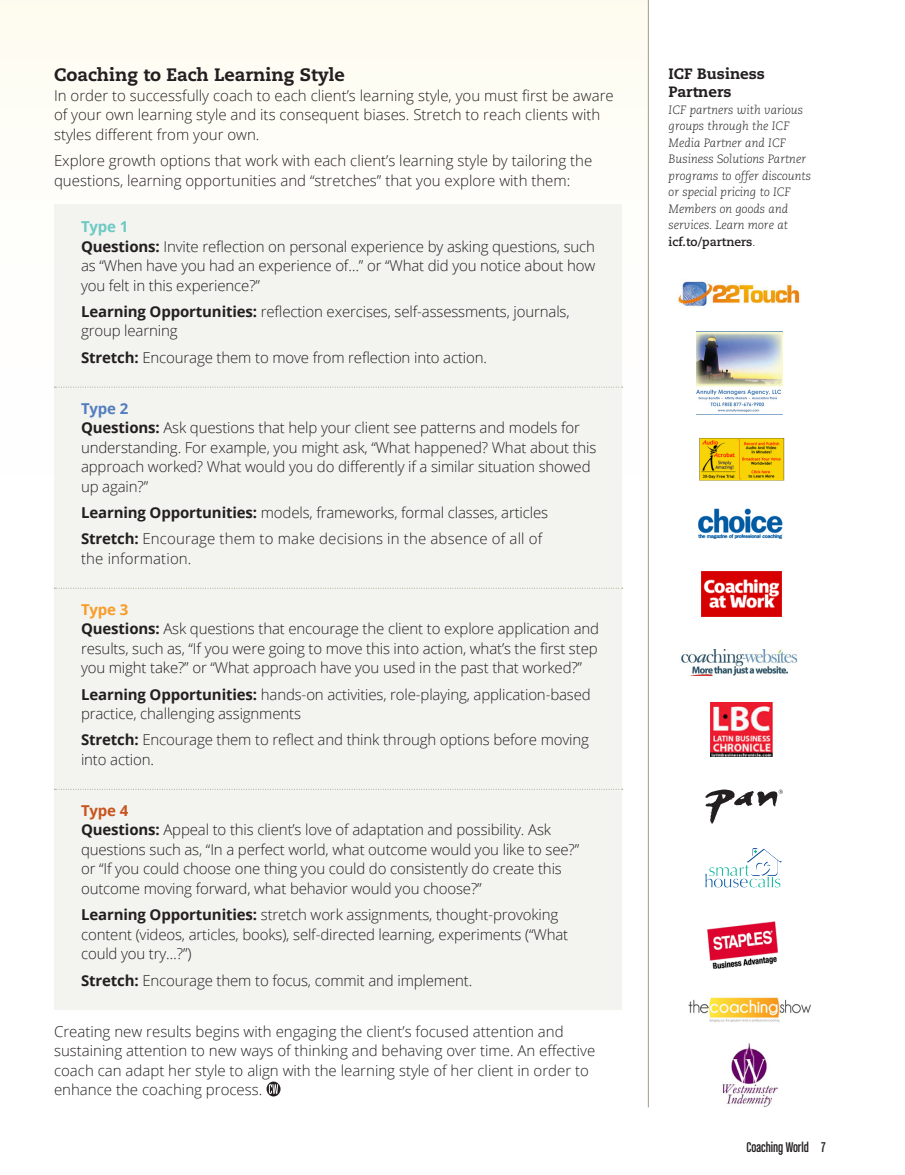
<style>
.page{position:relative;width:905px;height:1175px;background:#fff}
.page>*{position:absolute;margin:0;border:0;box-sizing:border-box;transform-origin:0 0}
.t1{font:800 18px "Caecilia LT Std";color:#231f20}
.t2{font:300 15px/19.5px "Open Sans";letter-spacing:-.01em;color:#231f20}
.t3{font:300 15px/19.5px "Open Sans";letter-spacing:.01em;color:#231f20}
.t4{font:800 15px/18px "Caecilia LT Std";color:#231f20}
.t5{font:15px "Chalet Comprime Cologne Sixty";color:#231f20}
.t6{font:700 15px "Open Sans";color:#6dc9c4}
.t7{font:700 15px "Open Sans";color:#537dbf}
.t8{font:700 15px "Open Sans";color:#f89c28}
.t9{font:700 15px "Open Sans";color:#c8531d}
.t10{font:italic 300 12px/16.5px "Caecilia LT Std";color:#231f20}
.s1{font-weight:700}
.s2{font-weight:700;font-style:normal}
</style>
<div class="page">
<div style="left:1px;top:0;width:647px;height:600px;background:#fefdf6"></div>
<div style="left:54px;top:204px;width:567px;height:805px;background:#f3f3ef"></div>
<svg style="left:54px;top:387px;width:568px;height:1px"></svg>
<svg style="left:54px;top:588px;width:568px;height:1px"></svg>
<svg style="left:54px;top:789px;width:568px;height:1px"></svg>
<svg style="left:266px;top:1081px;width:14px;height:15px"></svg>
<svg style="left:269px;top:1084px;width:9px;height:9px"></svg>
<img style="left:696px;top:331px;width:86px;height:82px">
<img style="left:681px;top:649px;width:117px;height:26px">
<svg style="left:705px;top:789px;width:77px;height:35px"></svg>
<img style="left:705px;top:848px;width:77px;height:40px">
<img style="left:707px;top:921px;width:71px;height:48px">
<img style="left:699px;top:438px;width:86px;height:43px">
<img style="left:698px;top:508px;width:85px;height:31px">
<img style="left:701px;top:571px;width:80px;height:45px">
<img style="left:710px;top:702px;width:62px;height:54px">
<img style="left:722px;top:1044px;width:56px;height:63px">
<hr style="left:648px;top:0;width:1px;height:1107px;background:#a49c87">
<img style="left:677px;top:281px;width:123px;height:26px">
<img style="left:688px;top:997px;width:123px;height:25px">
<p class="t1" style="left:54px;top:64px;width:292px">Coaching to Each Learning Style</p>
<p class="t2" style="left:54px;top:85px;width:561px">In order to successfully coach to each client’s learning style, you must first be aware of your own learning style and its consequent biases. Stretch to reach clients with styles different from your own.</p>
<p class="t2" style="left:54px;top:150px;width:539px">Explore growth options that work with each client’s learning style by tailoring the questions, learning opportunities and “stretches” that you explore with them:</p>
<p class="t6" style="left:81px;top:216px;width:49px">Type 1</p>
<p class="t2" style="left:81px;top:236px;width:515px;text-align:justify"><span class="s1">Questions:</span> Invite reflection on personal experience by asking questions, such as “When have you had an experience of…” or “What did you notice about how you felt in this experience?”</p>
<p class="t2" style="left:81px;top:301px;width:490px"><span class="s1">Learning Opportunities:</span> reflection exercises, self-assessments, journals, group learning</p>
<p class="t2" style="left:81px;top:347px;width:407px"><span class="s1">Stretch:</span> Encourage them to move from reflection into action.</p>
<p class="t7" style="left:81px;top:398px;width:49px">Type 2</p>
<p class="t2" style="left:81px;top:417px;width:517px"><span class="s1">Questions:</span> Ask questions that help your client see patterns and models for understanding. For example, you might ask, “What happened? What about this approach worked? What would you do differently if a similar situation showed up again?”</p>
<p class="t2" style="left:81px;top:502px;width:468px"><span class="s1">Learning Opportunities:</span> models, frameworks, formal classes, articles</p>
<p class="t3" style="left:81px;top:528px;width:463px"><span class="s1">Stretch:</span> Encourage them to make decisions in the absence of all of the information.</p>
<p class="t8" style="left:81px;top:599px;width:49px">Type 3</p>
<p class="t2" style="left:81px;top:618px;width:519px;text-align:justify"><span class="s1">Questions:</span> Ask questions that encourage the client to explore application and results, such as, “If you were going to move this into action, what’s the first step you might take?” or “What approach have you used in the past that worked?”</p>
<p class="t2" style="left:81px;top:684px;width:511px"><span class="s1">Learning Opportunities:</span> hands-on activities, role-playing, application-based practice, challenging assignments</p>
<p class="t2" style="left:81px;top:729px;width:509px"><span class="s1">Stretch:</span> Encourage them to reflect and think through options before moving into action.</p>
<p class="t9" style="left:81px;top:800px;width:49px">Type 4</p>
<p class="t2" style="left:81px;top:819px;width:499px"><span class="s1">Questions:</span> Appeal to this client’s love of adaptation and possibility. Ask questions such as, “In a perfect world, what outcome would you like to see?” or “If you could choose one thing you could do consistently do create this outcome moving forward, what behavior would you choose?”</p>
<p class="t2" style="left:81px;top:904px;width:488px"><span class="s1">Learning Opportunities:</span> stretch work assignments, thought-provoking content (videos, articles, books), self-directed learning, experiments (“What could you try…?”)</p>
<p class="t2" style="left:81px;top:969px;width:393px"><span class="s1">Stretch:</span> Encourage them to focus, commit and implement.</p>
<p class="t2" style="left:54px;top:1020px;width:543px">Creating new results begins with engaging the client’s focused attention and sustaining attention to new ways of thinking and behaving over time. An effective coach can adapt her style to align with the learning style of her client in order to enhance the coaching process.</p>
<p class="t4" style="left:668px;top:65px;width:98px">ICF Business<br>Partners</p>
<p class="t10" style="left:668px;top:101px;width:144px">ICF partners with various groups through the ICF<br>Media Partner and ICF<br>Business Solutions Partner programs to offer discounts or special pricing to ICF<br>Members on goods and services. Learn more at <span class="s2">icf.to/partners</span>.</p>
<p class="t5" style="left:746px;top:1139px;width:81px">Coaching World 7</p>
</div>
